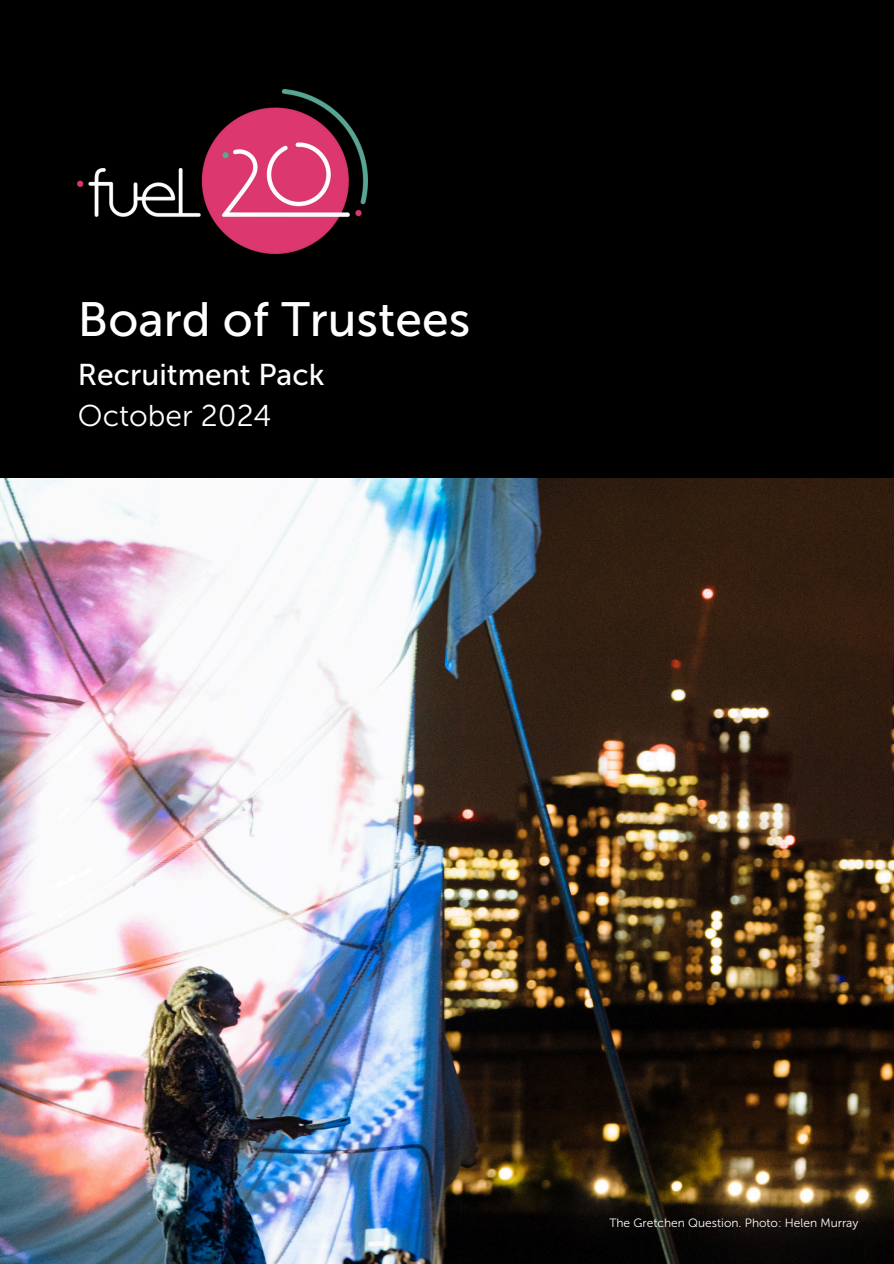
<style>
.page{position:relative;width:894px;height:1264px;background:#fff}
.page>*{position:absolute;margin:0;border:0;box-sizing:border-box;transform-origin:0 0}
.t1{font:48px "Museo Sans 500";color:#fff}
.t2{font:30px/41.7px "Museo Sans 500";color:#fff}
.t3{font:12px "Museo Sans 300";color:#fff}
.s1{font-family:"Museo Sans 300"}
</style>
<div class="page">
<div style="left:0;top:0;width:893px;height:1263px;background:#000"></div>
<img style="left:0;top:478px;width:893px;height:785px">
<img style="left:78px;top:89px;width:289px;height:165px">
<p class="t1" style="left:78px;top:291px;width:393px">Board of Trustees</p>
<p class="t2" style="left:78px;top:353px;width:248px">Recruitment Pack<br><span class="s1">October 2024</span></p>
<p class="t3" style="left:609px;top:1215px;width:250px">The Gretchen Question. Photo: Helen Murray</p>
</div>
